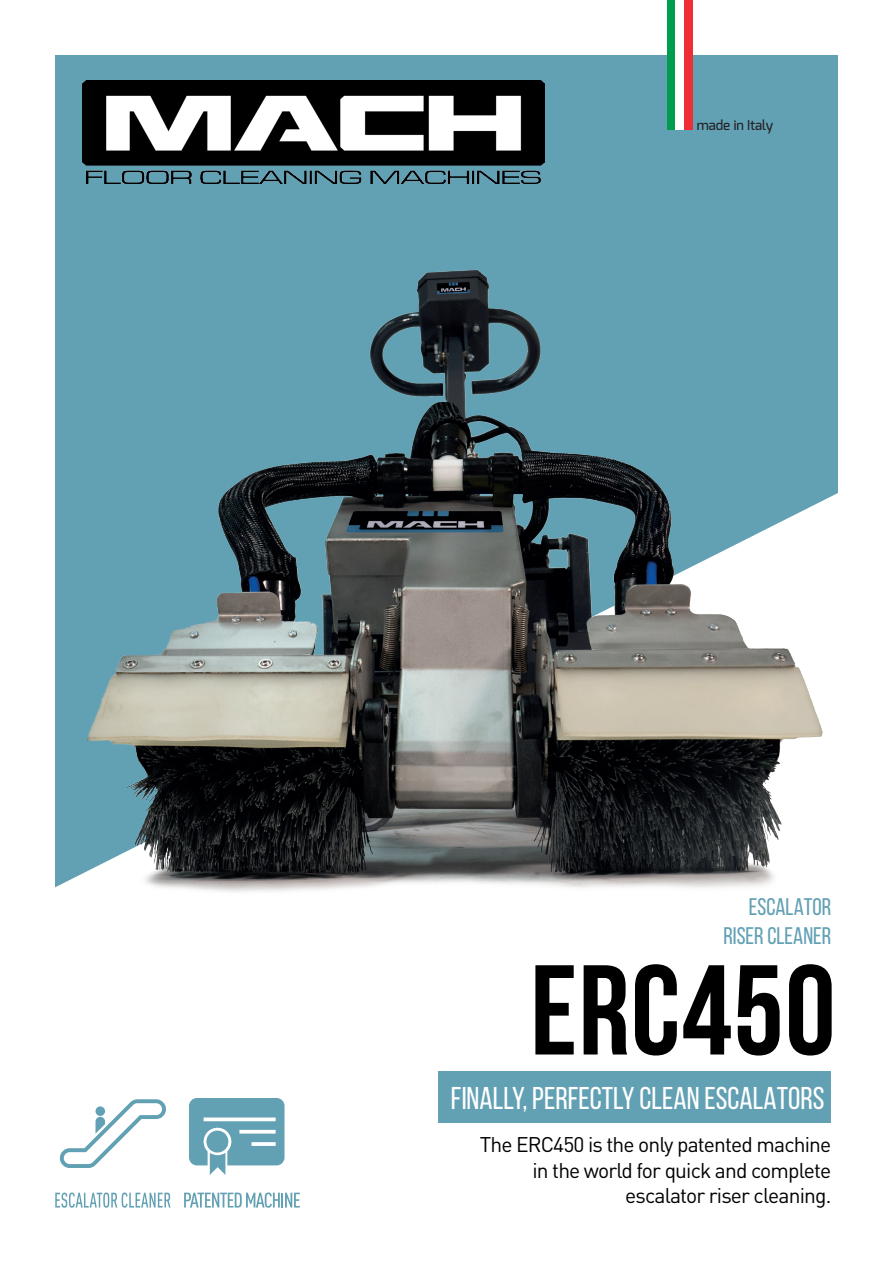
<style>
.page{position:relative;width:893px;height:1263px;background:#fff}
.page>*{position:absolute;margin:0;border:0;box-sizing:border-box;transform-origin:0 0}
.t1{font:700 127.5px "Bebas Neue";letter-spacing:.01em;color:#000001}
.t2{font:31.5px "Bebas Neue";color:#fff}
.t3{font:24px/28.8px "Bebas Neue";color:#62a0b4;text-align:right}
.t4{font:21px/25.2px "DIN Pro";letter-spacing:-.04em;color:#000001;text-align:right}
.t5{font:500 13.5px "Exo";color:#231f20}
</style>
<div class="page">
<div style="left:55px;top:55px;width:783px;height:1153px;background:#62a0b4"></div>
<div style="left:55px;top:938px;width:783px;height:270px;background:#fff"></div>
<div style="left:667px;top:0;width:8px;height:130px;background:#009d4e"></div>
<div style="left:675px;top:0;width:9px;height:130px;background:#fff"></div>
<div style="left:684px;top:0;width:8px;height:130px;background:#ee2d35"></div>
<div style="left:83px;top:80px;width:461px;height:12px;background:#000001"></div>
<img style="left:55px;top:92px;width:783px;height:846px">
<div style="left:55px;top:1099px;width:116px;height:109px;background:#fff"></div>
<svg style="left:60px;top:1099px;width:106px;height:69px"></svg>
<svg style="left:55px;top:1192px;width:116px;height:16px"></svg>
<svg style="left:184px;top:1192px;width:116px;height:16px"></svg>
<svg style="left:189px;top:1098px;width:95px;height:77px"></svg>
<div style="left:438px;top:1071px;width:393px;height:51px;background:#62a0b4"></div>
<p class="t5" style="left:697px;top:116px;width:78px">made in Italy</p>
<p class="t3" style="left:723px;top:892px;width:109px">ESCALATOR<br>RISER CLEANER</p>
<h1 class="t1" style="left:530px;top:940px;width:307px">ErC450</h1>
<h2 class="t2" style="left:451px;top:1081px;width:375px">FINALLY, PERFECTLY CLEAN ESCALATORS</h2>
<p class="t4" style="left:480px;top:1130px;width:353px">The ERC450 is the only patented machine in the world for quick and complete escalator riser cleaning.</p>
</div>
